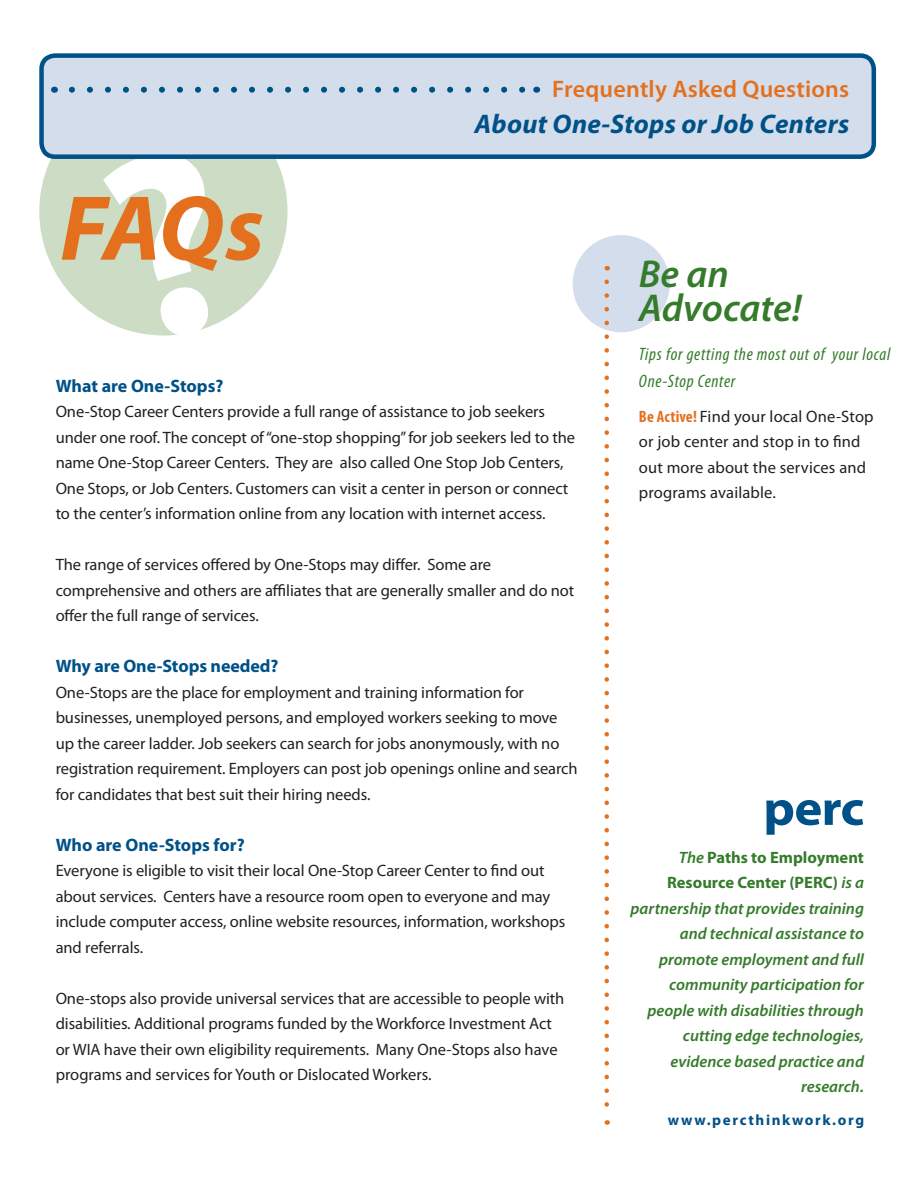
<style>
.page{position:relative;width:918px;height:1188px;background:#fff}
.page>*{position:absolute;margin:0;border:0;box-sizing:border-box;transform-origin:0 0}
.t1{font:italic 700 93px "Myriad Pro";color:#e4701e}
.t2{font:700 49.8px "Myriad Pro";color:#005187;scale:1.06 1}
.t3{font:italic 600 39px/34.5px "Myriad Pro";color:#357b2b}
.t4{font:italic 700 27px "Myriad Pro";letter-spacing:.01em;color:#005187}
.t5{font:600 24px "Myriad Pro";letter-spacing:.01em;color:#e4701e}
.Heading1{font:700 18px "Myriad Pro";letter-spacing:-.005em;color:#005187}
.t6{font:italic condensed 18px/27px "Myriad Pro";letter-spacing:.04em;color:#357b2b}
.Heading1-2{font:16.5px/25.5px "Myriad Pro";letter-spacing:-.005em;color:#231f20}
.t7{font:italic 600 16.5px/25.5px "Myriad Pro";color:#357b2b;text-align:right}
.t8{font:700 15px "Myriad Pro";letter-spacing:.11em;color:#005187}
.s1{font-weight:700;font-stretch:condensed;color:#e4701e}
.s2{font-weight:700;font-style:normal}
</style>
<div class="page">
<div style="left:573px;top:235px;width:97px;height:97px;background:#d3ddeb;border-radius:50%"></div>
<div style="left:39px;top:87px;width:249px;height:248px;background:#ccdcc5;border-radius:50%"></div>
<svg style="left:604px;top:282px;width:5px;height:843px"></svg>
<div style="left:42px;top:56px;width:832px;height:101px;background:#d3ddeb;border-radius:14px"></div>
<div style="left:39px;top:53px;width:837px;height:106px;border:4px solid #005187;border-radius:14px"></div>
<svg style="left:72px;top:87px;width:454px;height:6px"></svg>
<svg style="left:100px;top:154px;width:143px;height:182px"></svg>
<p class="t1" style="left:60px;top:168px;width:206px">FAQs</p>
<p class="t5" style="left:552px;top:74px;width:298px">Frequently Asked Questions</p>
<p class="t4" style="left:474px;top:107px;width:376px">About One-Stops or Job Centers</p>
<p class="t3" style="left:639px;top:256px;width:164px">Be an<br>Advocate!</p>
<p class="Heading1" style="left:56px;top:374px;width:169px">What are One-Stops?</p>
<p class="Heading1-2" style="left:56px;top:398px;width:521px">One-Stop Career Centers provide a full range of assistance to job seekers under one roof. The concept of “one-stop shopping” for job seekers led to the name One-Stop Career Centers. They are also called One Stop Job Centers, One Stops, or Job Centers. Customers can visit a center in person or connect to the center’s information online from any location with internet access.</p>
<p class="Heading1-2" style="left:56px;top:551px;width:520px">The range of services offered by One-Stops may differ. Some are comprehensive and others are affiliates that are generally smaller and do not offer the full range of services.</p>
<p class="Heading1" style="left:56px;top:654px;width:224px">Why are One-Stops needed?</p>
<p class="Heading1-2" style="left:56px;top:679px;width:524px">One-Stops are the place for employment and training information for businesses, unemployed persons, and employed workers seeking to move up the career ladder. Job seekers can search for jobs anonymously, with no registration requirement. Employers can post job openings online and search for candidates that best suit their hiring needs.</p>
<p class="Heading1" style="left:56px;top:833px;width:191px">Who are One-Stops for?</p>
<p class="Heading1-2" style="left:56px;top:857px;width:511px">Everyone is eligible to visit their local One-Stop Career Center to find out about services. Centers have a resource room open to everyone and may include computer access, online website resources, information, workshops and referrals.</p>
<p class="Heading1-2" style="left:56px;top:985px;width:510px">One-stops also provide universal services that are accessible to people with disabilities. Additional programs funded by the Workforce Investment Act or WIA have their own eligibility requirements. Many One-Stops also have programs and services for Youth or Dislocated Workers.</p>
<p class="t6" style="left:639px;top:341px;width:253px">Tips for getting the most out of your local<br>One-Stop Center</p>
<p class="Heading1-2" style="left:639px;top:403px;width:236px"><span class="s1">Be Active!</span> Find your local One-Stop or job center and stop in to find out more about the services and programs available.</p>
<p class="t2" style="left:763px;top:776px;width:97px">perc</p>
<p class="t7" style="left:631px;top:844px;width:235px">The <span class="s2">Paths to Employment<br>Resource Center (PERC)</span> is a partnership that provides training and technical assistance to promote employment and full community participation for people with disabilities through cutting edge technologies, evidence based practice and research.</p>
<p class="t8" style="left:668px;top:1110px;width:198px">www.percthinkwork.org</p>
</div>
